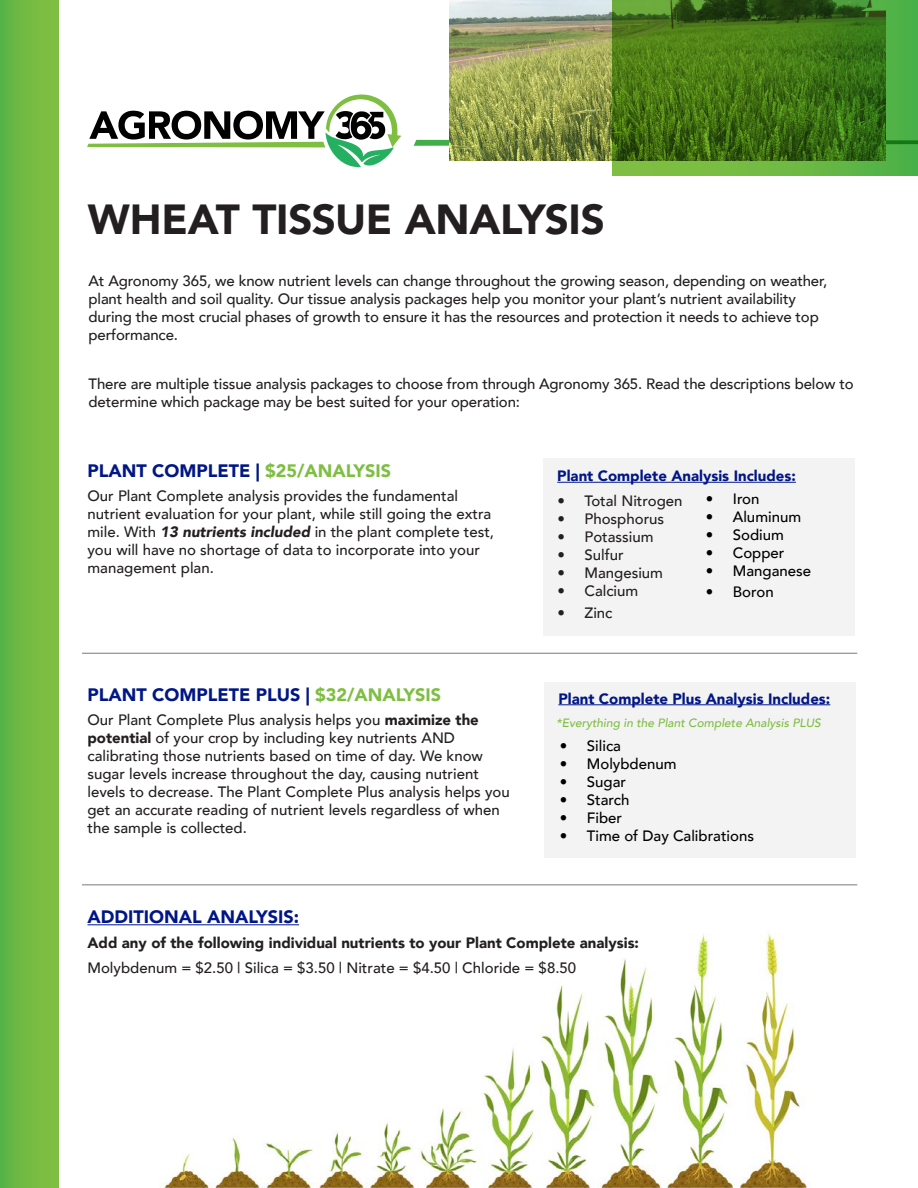
<style>
.page{position:relative;width:918px;height:1188px;background:#fff}
.page>*{position:absolute;margin:0;border:0;box-sizing:border-box;transform-origin:0 0}
.t1{font:900 42px "Avenir";letter-spacing:-.01em;color:#231f20}
.t2{font:900 18px "Avenir";color:#001687}
.t3{font:500 15px/18px "Avenir";color:#231f20}
.t4{font:500 15px "Avenir";color:#000}
.t5{font:900 15px "Avenir";color:#231f20}
.t6{font:900 15px "Avenir";color:#001687}
.t7{font:italic 500 12px "Avenir";color:#7ebe42}
.s1{color:#7ebe42}
.s2{font-weight:900;font-style:italic}
.s3{font-weight:900}
</style>
<div class="page">
<img style="left:159px;top:924px;width:648px;height:264px">
<img style="left:449px;top:0;width:163px;height:161px">
<svg style="left:87px;top:94px;width:314px;height:73px"></svg>
<svg style="left:414px;top:140px;width:198px;height:6px"></svg>
<hr style="left:82px;top:653px;width:775px;height:1px;background:#787a7d">
<div style="left:543px;top:459px;width:311px;height:177px;background:#f4f3f3"></div>
<hr style="left:557px;top:482px;width:239px;height:1px;background:#001687">
<div style="left:544px;top:683px;width:311px;height:175px;background:#f4f3f3"></div>
<hr style="left:558px;top:704px;width:272px;height:1px;background:#001687">
<hr style="left:82px;top:884px;width:775px;height:1px;background:#787a7d">
<hr style="left:87px;top:924px;width:212px;height:1px;background:#001687">
<div style="left:0;top:0;width:58px;height:1188px;background:linear-gradient(to right,#5db446,#84c041)"></div>
<svg style="left:612px;top:0;width:306px;height:176px;background:#447c1e"></svg>
<p class="t1" style="left:88px;top:183px;width:519px">WHEAT TISSUE ANALYSIS</p>
<p class="t3" style="left:89px;top:271px;width:740px">At Agronomy 365, we know nutrient levels can change throughout the growing season, depending on weather, plant health and soil quality. Our tissue analysis packages help you monitor your plant’s nutrient availability during the most crucial phases of growth to ensure it has the resources and protection it needs to achieve top performance.</p>
<p class="t3" style="left:89px;top:374px;width:767px">There are multiple tissue analysis packages to choose from through Agronomy 365. Read the descriptions below to determine which package may be best suited for your operation:</p>
<p class="t2" style="left:87px;top:455px;width:305px">PLANT COMPLETE | <span class="s1">$25/ANALYSIS</span></p>
<p class="t3" style="left:87px;top:486px;width:408px">Our Plant Complete analysis provides the fundamental nutrient evaluation for your plant, while still going the extra mile. With <span class="s2">13 nutrients included</span> in the plant complete test, you will have no shortage of data to incorporate into your management plan.</p>
<p class="t4" style="left:706px;top:486px;width:55px">• Iron</p>
<p class="t6" style="left:557px;top:463px;width:240px">Plant Complete Analysis Includes:</p>
<p class="t3" style="left:557px;top:491px;width:127px">• Total Nitrogen</p>
<p class="t3" style="left:557px;top:509px;width:108px">• Phosphorus</p>
<p class="t3" style="left:557px;top:527px;width:98px">• Potassium</p>
<p class="t3" style="left:557px;top:545px;width:68px">• Sulfur</p>
<p class="t3" style="left:557px;top:563px;width:107px">• Mangesium</p>
<p class="t3" style="left:557px;top:581px;width:82px">• Calcium</p>
<p class="t3" style="left:557px;top:603px;width:57px">• Zinc</p>
<p class="t4" style="left:706px;top:504px;width:97px">• Aluminum</p>
<p class="t4" style="left:706px;top:522px;width:80px">• Sodium</p>
<p class="t4" style="left:706px;top:540px;width:80px">• Copper</p>
<p class="t4" style="left:706px;top:558px;width:107px">• Manganese</p>
<p class="t4" style="left:706px;top:579px;width:69px">• Boron</p>
<p class="t2" style="left:87px;top:679px;width:355px">PLANT COMPLETE PLUS | <span class="s1">$32/ANALYSIS</span></p>
<p class="t3" style="left:87px;top:710px;width:424px">Our Plant Complete Plus analysis helps you <span class="s3">maximize the potential</span> of your crop by including key nutrients AND calibrating those nutrients based on time of day. We know sugar levels increase throughout the day, causing nutrient levels to decrease. The Plant Complete Plus analysis helps you get an accurate reading of nutrient levels regardless of when the sample is collected.</p>
<p class="t6" style="left:558px;top:686px;width:273px">Plant Complete Plus Analysis Includes:</p>
<p class="t7" style="left:556px;top:716px;width:266px">*Everything in the Plant Complete Analysis PLUS</p>
<p class="t4" style="left:560px;top:733px;width:63px">• Silica</p>
<p class="t4" style="left:560px;top:751px;width:118px">• Molybdenum</p>
<p class="t4" style="left:560px;top:769px;width:68px">• Sugar</p>
<p class="t4" style="left:560px;top:787px;width:71px">• Starch</p>
<p class="t4" style="left:560px;top:805px;width:64px">• Fiber</p>
<p class="t4" style="left:560px;top:823px;width:196px">• Time of Day Calibrations</p>
<p class="t2" style="left:87px;top:902px;width:213px">ADDITIONAL ANALYSIS:</p>
<p class="t5" style="left:87px;top:930px;width:553px">Add any of the following individual nutrients to your Plant Complete analysis:</p>
<p class="t3" style="left:87px;top:958px;width:490px">Molybdenum = $2.50 | Silica = $3.50 | Nitrate = $4.50 | Chloride = $8.50</p>
</div>
